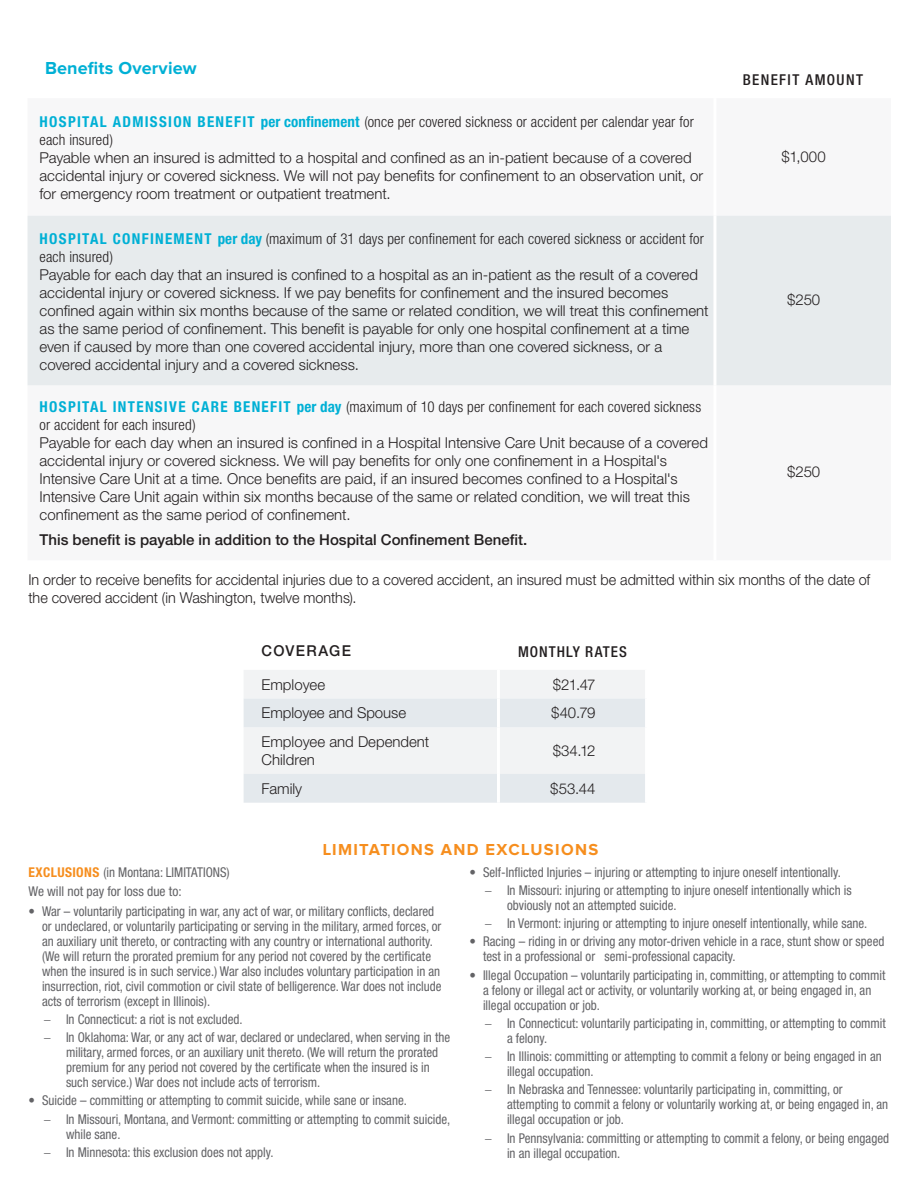
<style>
.page{position:relative;width:918px;height:1188px;background:#fff}
.page>*{position:absolute;margin:0;border:0;box-sizing:border-box;transform-origin:0 0}
.t1{font:700 18px "Proxima Nova";letter-spacing:.01em;color:#00b0d5}
.t2{font:700 16.5px "Proxima Nova";letter-spacing:.08em;color:#f68e1e}
.t3{font:300 15px/18px "Helvetica Neue CELT";color:#231f20}
.t4{font:300 condensed 15px/18px "Helvetica Neue LTCE";letter-spacing:.01em;color:#231f20}
.t5{font:300 15px/18px "Helvetica Neue CELT";color:#231f20;scale:.96 1}
.t6{font:500 15px "Helvetica Neue CELT";color:#231f20}
.t7{font:500 condensed 15px "Helvetica Neue LTCE";letter-spacing:.085em;color:#231f20}
.t8{font:500 condensed 15px "Helvetica Neue LTCE";letter-spacing:.065em;color:#231f20}
.t9{font:500 15px "Helvetica Neue CELT";letter-spacing:.09em;color:#231f20}
.t10{font:condensed 13.5px/15px "Helvetica Neue LTCE";color:#636366;scale:.96 1}
.s1{font-weight:700;color:#00b0d5}
.s2{font-weight:700;color:#f68e1e}
.s3{font-family:"Helvetica Neue CELT";font-weight:300;font-stretch:normal}
</style>
<div class="page">
<div style="left:28px;top:216px;width:863px;height:169px;background:#e7ebed"></div>
<hr style="left:713px;top:216px;width:3px;height:169px;background:#fff">
<svg style="left:244px;top:670px;width:401px;height:133px"></svg>
<hr style="left:497px;top:670px;width:3px;height:29px;background:#fff">
<hr style="left:497px;top:699px;width:3px;height:28px;background:#fff">
<hr style="left:497px;top:727px;width:3px;height:47px;background:#fff">
<hr style="left:497px;top:774px;width:3px;height:29px;background:#fff">
<h1 class="t1" style="left:45px;top:59px;width:153px">Benefits Overview</h1>
<p class="t7" style="left:743px;top:70px;width:122px">BENEFIT AMOUNT</p>
<p class="t4" style="left:40px;top:113px;width:656px"><span class="s1">HOSPITAL ADMISSION BENEFIT per confinement</span> (once per covered sickness or accident per calendar year for each insured)</p>
<p class="t3" style="left:40px;top:149px;width:665px">Payable when an insured is admitted to a hospital and confined as an in-patient because of a covered accidental injury or covered sickness. We will not pay benefits for confinement to an observation unit, or for emergency room treatment or outpatient treatment.</p>
<p class="t3" style="left:782px;top:148px;width:46px">$1,000</p>
<p class="t4" style="left:40px;top:229px;width:666px"><span class="s1">HOSPITAL CONFINEMENT per day</span> (maximum of 31 days per confinement for each covered sickness or accident for each insured)</p>
<p class="t3" style="left:40px;top:265px;width:671px">Payable for each day that an insured is confined to a hospital as an in-patient as the result of a covered accidental injury or covered sickness. If we pay benefits for confinement and the insured becomes confined again within six months because of the same or related condition, we will treat this confinement as the same period of confinement. This benefit is payable for only one hospital confinement at a time even if caused by more than one covered accidental injury, more than one covered sickness, or a covered accidental injury and a covered sickness.</p>
<p class="t3" style="left:787px;top:291px;width:35px">$250</p>
<p class="t4" style="left:40px;top:398px;width:663px"><span class="s1">HOSPITAL INTENSIVE CARE BENEFIT per day</span> (maximum of 10 days per confinement for each covered sickness or accident for each insured)</p>
<p class="t3" style="left:40px;top:434px;width:670px">Payable for each day when an insured is confined in a Hospital Intensive Care Unit because of a covered accidental injury or covered sickness. We will pay benefits for only one confinement in a Hospital's Intensive Care Unit at a time. Once benefits are paid, if an insured becomes confined to a Hospital's Intensive Care Unit again within six months because of the same or related condition, we will treat this confinement as the same period of confinement.</p>
<p class="t6" style="left:40px;top:531px;width:489px">This benefit is payable in addition to the Hospital Confinement Benefit.</p>
<p class="t3" style="left:787px;top:463px;width:35px">$250</p>
<p class="t5" style="left:28px;top:570px;width:878px">In order to receive benefits for accidental injuries due to a covered accident, an insured must be admitted within six months of the date of the covered accident (in Washington, twelve months).</p>
<p class="t9" style="left:262px;top:642px;width:91px">COVERAGE</p>
<p class="t8" style="left:518px;top:642px;width:110px">MONTHLY RATES</p>
<p class="t3" style="left:262px;top:675px;width:65px">Employee</p>
<p class="t3" style="left:553px;top:675px;width:44px">$21.47</p>
<p class="t3" style="left:262px;top:704px;width:146px">Employee and Spouse</p>
<p class="t3" style="left:551px;top:704px;width:46px">$40.79</p>
<p class="t3" style="left:262px;top:733px;width:169px">Employee and Dependent<br>Children</p>
<p class="t3" style="left:553px;top:742px;width:44px">$34.12</p>
<p class="t3" style="left:262px;top:779px;width:42px">Family</p>
<p class="t3" style="left:550px;top:779px;width:47px">$53.44</p>
<p class="t2" style="left:323px;top:842px;width:277px">LIMITATIONS AND EXCLUSIONS</p>
<p class="t10" style="left:28px;top:862px;width:211px;line-height:19.5px"><span class="s2">EXCLUSIONS</span> (in Montana: LIMITATIONS)<br>We will not pay for loss due to:</p>
<p class="t10" style="left:42px;top:903px;width:418px;text-indent:-14px"><span class="s3">•</span> War – voluntarily participating in war, any act of war, or military conflicts, declared or undeclared, or voluntarily participating or serving in the military, armed forces, or an auxiliary unit thereto, or contracting with any country or international authority. (We will return the prorated premium for any period not covered by the certificate when the insured is in such service.) War also includes voluntary participation in an insurrection, riot, civil commotion or civil state of belligerence. War does not include acts of terrorism (except in Illinois).</p>
<p class="t10" style="left:44px;top:1010px;width:425px;line-height:18.3px"><span class="s3">−</span> In Connecticut: a riot is not excluded.<br><span class="s3">−</span> In Oklahoma: War, or any act of war, declared or undeclared, when serving in the</p>
<p class="t10" style="left:66px;top:1045px;width:389px">military, armed forces, or an auxiliary unit thereto. (We will return the prorated premium for any period not covered by the certificate when the insured is in such service.) War does not include acts of terrorism.</p>
<p class="t10" style="left:44px;top:1091px;width:425px;line-height:18.3px;text-indent:-15px"><span class="s3">•</span> Suicide – committing or attempting to commit suicide, while sane or insane.<br><span class="s3">−</span> In Missouri, Montana, and Vermont: committing or attempting to commit suicide,</p>
<p class="t10" style="left:44px;top:1125px;width:241px;line-height:18.3px;text-indent:22px">while sane.<br><span class="s3">−</span> In Minnesota: this exclusion does not apply.</p>
<p class="t10" style="left:485px;top:863px;width:384px;line-height:18.3px;text-indent:-15px"><span class="s3">•</span> Self-Inflicted Injuries – injuring or attempting to injure oneself intentionally. <span class="s3">−</span> In Missouri: injuring or attempting to injure oneself intentionally which is</p>
<p class="t10" style="left:485px;top:896px;width:400px;line-height:18.3px;text-indent:22px">obviously not an attempted suicide.<br><span class="s3">−</span> In Vermont: injuring or attempting to injure oneself intentionally, while sane.</p>
<p class="t10" style="left:483px;top:934px;width:420px;text-indent:-14px"><span class="s3">•</span> Racing – riding in or driving any motor-driven vehicle in a race, stunt show or speed test in a professional or semi-professional capacity.</p>
<p class="t10" style="left:483px;top:967px;width:421px;text-indent:-14px"><span class="s3">•</span> Illegal Occupation – voluntarily participating in, committing, or attempting to commit a felony or illegal act or activity, or voluntarily working at, or being engaged in, an illegal occupation or job.</p>
<p class="t10" style="left:507px;top:1016px;width:396px;text-indent:-22px"><span class="s3">−</span> In Connecticut: voluntarily participating in, committing, or attempting to commit a felony.</p>
<p class="t10" style="left:507px;top:1049px;width:392px;text-indent:-22px"><span class="s3">−</span> In Illinois: committing or attempting to commit a felony or being engaged in an illegal occupation.</p>
<p class="t10" style="left:507px;top:1082px;width:399px;text-indent:-22px"><span class="s3">−</span> In Nebraska and Tennessee: voluntarily participating in, committing, or attempting to commit a felony or voluntarily working at, or being engaged in, an illegal occupation or job.</p>
<p class="t10" style="left:507px;top:1130px;width:400px;text-indent:-22px"><span class="s3">−</span> In Pennsylvania: committing or attempting to commit a felony, or being engaged in an illegal occupation.</p>
</div>
